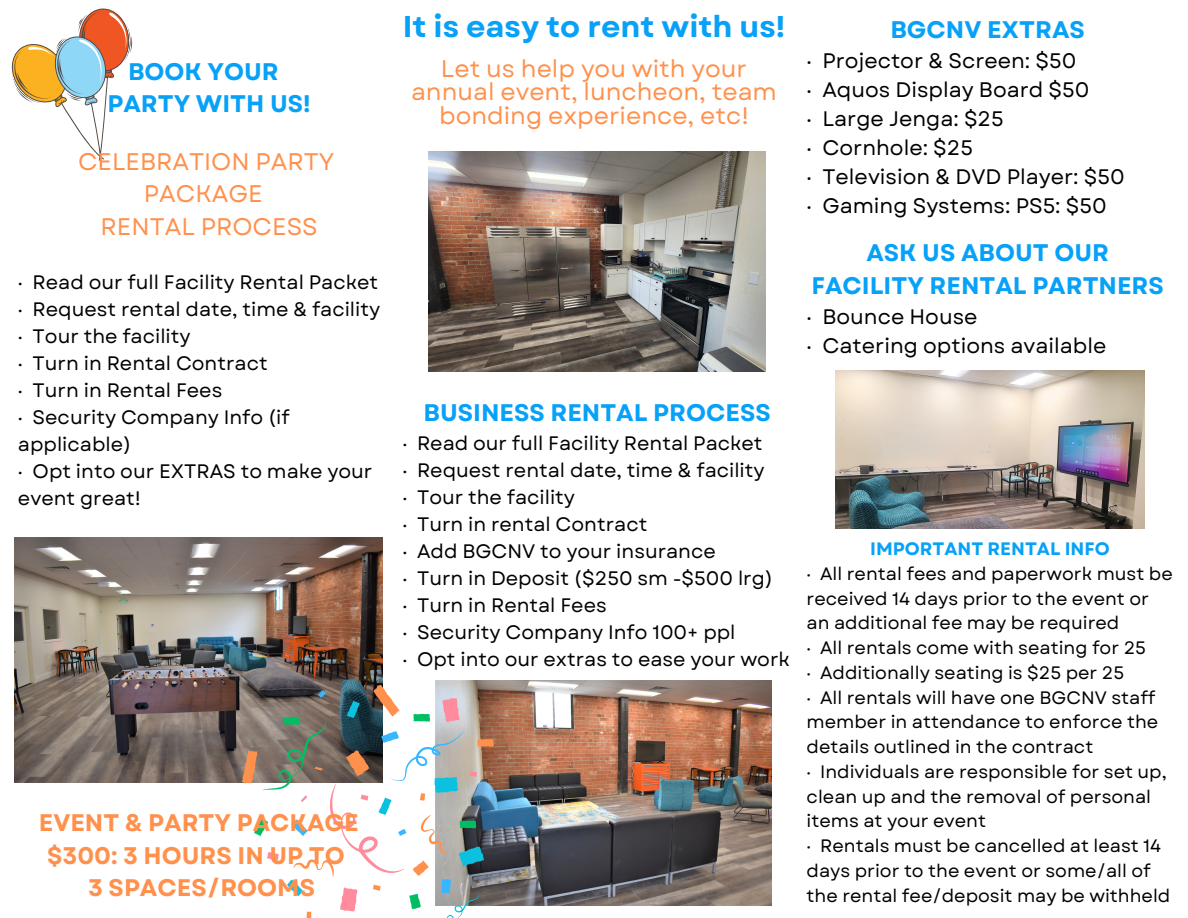
<style>
.page{position:relative;width:1188px;height:918px;background:#fff}
.page>*{position:absolute;margin:0;border:0;box-sizing:border-box;transform-origin:0 0}
.t1{font:700 30px "Garet";color:#07a1f8}
.t2{font:24px/23.7px "Garet";color:#ff914d;text-align:center}
.t3{font:700 24px "Garet";color:#07a1f8}
.t4{font:700 24px "Garet";color:#ff914d}
.t5{font:21px "Garet";color:#000}
.t6{font:19.5px/27px "Garet";color:#000}
.t7{font:18px/24.8px "Garet";color:#000}
.t8{font:700 18px "Garet";color:#07a1f8}
</style>
<div class="page">
<svg style="left:11px;top:8px;width:122px;height:158px"></svg>
<img style="left:15px;top:537px;width:368px;height:246px">
<img style="left:436px;top:681px;width:336px;height:225px">
<img style="left:429px;top:152px;width:336px;height:219px">
<svg style="left:242px;top:685px;width:252px;height:233px"></svg>
<img style="left:836px;top:371px;width:308px;height:157px">
<p class="t3" style="left:128px;top:54px;width:152px">BOOK YOUR</p>
<p class="t3" style="left:107px;top:87px;width:205px">PARTY WITH US!</p>
<p class="t2" style="left:78px;top:145px;width:258px;line-height:32.7px">CELEBRATION PARTY<br>PACKAGE</p>
<p class="t2" style="left:101px;top:215px;width:219px">RENTAL PROCESS</p>
<p class="t6" style="left:18px;top:269px;width:362px">· Read our full Facility Rental Packet</p>
<p class="t6" style="left:18px;top:296px;width:364px">· Request rental date, time &amp; facility</p>
<p class="t6" style="left:18px;top:323px;width:174px">· Tour the facility</p>
<p class="t6" style="left:18px;top:350px;width:251px">· Turn in Rental Contract</p>
<p class="t6" style="left:18px;top:377px;width:206px">· Turn in Rental Fees</p>
<p class="t6" style="left:18px;top:404px;width:273px">· Security Company Info (if applicable)</p>
<p class="t6" style="left:18px;top:458px;width:356px">· Opt into our EXTRAS to make your event great!</p>
<p class="t4" style="left:39px;top:805px;width:321px">EVENT &amp; PARTY PACKAGE</p>
<p class="t4" style="left:47px;top:838px;width:299px">$300: 3 HOURS IN UP TO</p>
<p class="t4" style="left:88px;top:871px;width:228px">3 SPACES/ROOMS</p>
<p class="t1" style="left:403px;top:5px;width:384px">It is easy to rent with us!</p>
<p class="t2" style="left:411px;top:57px;width:367px">Let us help you with your annual event, luncheon, team bonding experience, etc!</p>
<p class="t3" style="left:890px;top:12px;width:196px">BGCNV EXTRAS</p>
<p class="t5" style="left:807px;top:45px;width:271px">· Projector &amp; Screen: $50</p>
<p class="t5" style="left:807px;top:74px;width:284px">· Aquos Display Board $50</p>
<p class="t5" style="left:807px;top:103px;width:199px">· Large Jenga: $25</p>
<p class="t5" style="left:807px;top:132px;width:168px">· Cornhole: $25</p>
<p class="t5" style="left:807px;top:161px;width:320px">· Television &amp; DVD Player: $50</p>
<p class="t5" style="left:807px;top:190px;width:302px">· Gaming Systems: PS5: $50</p>
<p class="t3" style="left:866px;top:235px;width:244px">ASK US ABOUT OUR</p>
<p class="t3" style="left:812px;top:268px;width:354px">FACILITY RENTAL PARTNERS</p>
<p class="t5" style="left:807px;top:301px;width:172px">· Bounce House</p>
<p class="t5" style="left:807px;top:330px;width:301px">· Catering options available</p>
<p class="t3" style="left:424px;top:395px;width:349px">BUSINESS RENTAL PROCESS</p>
<p class="t6" style="left:402px;top:430px;width:362px">· Read our full Facility Rental Packet</p>
<p class="t6" style="left:402px;top:457px;width:364px">· Request rental date, time &amp; facility</p>
<p class="t6" style="left:402px;top:484px;width:174px">· Tour the facility</p>
<p class="t6" style="left:402px;top:511px;width:246px">· Turn in rental Contract</p>
<p class="t6" style="left:402px;top:538px;width:315px">· Add BGCNV to your insurance</p>
<p class="t6" style="left:402px;top:565px;width:372px">· Turn in Deposit ($250 sm -$500 lrg)</p>
<p class="t6" style="left:402px;top:592px;width:206px">· Turn in Rental Fees</p>
<p class="t6" style="left:402px;top:619px;width:335px">· Security Company Info 100+ ppl</p>
<p class="t6" style="left:402px;top:646px;width:389px">· Opt into our extras to ease your work</p>
<p class="t8" style="left:870px;top:536px;width:241px">IMPORTANT RENTAL INFO</p>
<p class="t7" style="left:807px;top:561px;width:368px">· All rental fees and paperwork must be received 14 days prior to the event or an additional fee may be required</p>
<p class="t7" style="left:807px;top:635px;width:341px">· All rentals come with seating for 25</p>
<p class="t7" style="left:807px;top:660px;width:319px">· Additionally seating is $25 per 25</p>
<p class="t7" style="left:807px;top:685px;width:353px">· All rentals will have one BGCNV staff member in attendance to enforce the details outlined in the contract</p>
<p class="t7" style="left:807px;top:759px;width:362px">· Individuals are responsible for set up, clean up and the removal of personal items at your event</p>
<p class="t7" style="left:807px;top:833px;width:365px">· Rentals must be cancelled at least 14 days prior to the event or some/all of the rental fee/deposit may be withheld</p>
</div>
